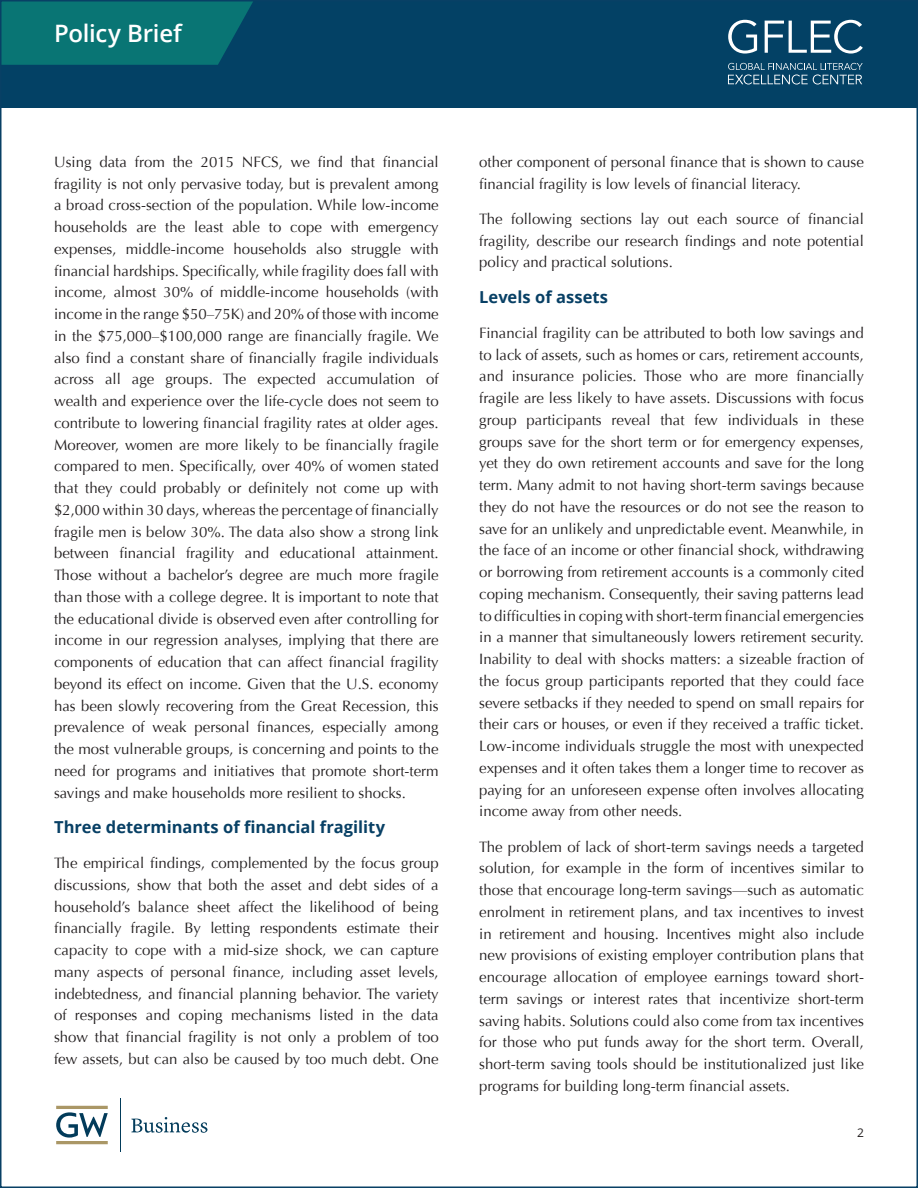
<style>
.page{position:relative;width:918px;height:1188px;background:#fff}
.page>*{position:absolute;margin:0;border:0;box-sizing:border-box;transform-origin:0 0}
.t1{font:600 24px "Open Sans";letter-spacing:-.01em;color:#fff}
.t2{font:700 16.5px "Open Sans";color:#084065}
.t3{font:15px/21.8px "Optima";color:#231f20;text-align:justify}
.t4{font:12px "Open Sans";color:#231f20}
</style>
<div class="page">
<div style="left:0;top:0;width:918px;height:108px;background:#034165"></div>
<svg style="left:3px;top:3px;width:249px;height:62px;background:#087172"></svg>
<svg style="left:728px;top:20px;width:29px;height:34px"></svg>
<svg style="left:765px;top:20px;width:98px;height:34px"></svg>
<svg style="left:728px;top:63px;width:135px;height:22px"></svg>
<hr style="left:120px;top:1098px;width:1px;height:54px;background:#023b5a">
<svg style="left:131px;top:1117px;width:76px;height:16px"></svg>
<svg style="left:56px;top:1112px;width:52px;height:26px"></svg>
<hr style="left:56px;top:1106px;width:52px;height:3px;background:#aa9766">
<hr style="left:56px;top:1141px;width:52px;height:3px;background:#aa9766">
<h1 class="t1" style="left:54px;top:23px;width:129px">Policy Brief</h1>
<p class="t3" style="left:54px;top:151px;width:386px">Using data from the 2015 NFCS, we find that financial fragility is not only pervasive today, but is prevalent among a broad cross-section of the population. While low-income households are the least able to cope with emergency expenses, middle-income households also struggle with financial hardships. Specifically, while fragility does fall with income, almost 30% of middle-income households (with income in the range $50–75K) and 20% of those with income in the $75,000–$100,000 range are financially fragile. We also find a constant share of financially fragile individuals across all age groups. The expected accumulation of wealth and experience over the life-cycle does not seem to contribute to lowering financial fragility rates at older ages.<br>Moreover, women are more likely to be financially fragile compared to men. Specifically, over 40% of women stated that they could probably or definitely not come up with $2,000 within 30 days, whereas the percentage of financially fragile men is below 30%. The data also show a strong link between financial fragility and educational attainment.<br>Those without a bachelor’s degree are much more fragile than those with a college degree. It is important to note that the educational divide is observed even after controlling for income in our regression analyses, implying that there are components of education that can affect financial fragility beyond its effect on income. Given that the U.S. economy has been slowly recovering from the Great Recession, this prevalence of weak personal finances, especially among the most vulnerable groups, is concerning and points to the need for programs and initiatives that promote short-term savings and make households more resilient to shocks.</p>
<p class="t2" style="left:54px;top:815px;width:333px">Three determinants of financial fragility</p>
<p class="t3" style="left:54px;top:852px;width:386px">The empirical findings, complemented by the focus group discussions, show that both the asset and debt sides of a household’s balance sheet affect the likelihood of being financially fragile. By letting respondents estimate their capacity to cope with a mid-size shock, we can capture many aspects of personal finance, including asset levels, indebtedness, and financial planning behavior. The variety of responses and coping mechanisms listed in the data show that financial fragility is not only a problem of too few assets, but can also be caused by too much debt. One</p>
<p class="t3" style="left:479px;top:151px;width:386px">other component of personal finance that is shown to cause financial fragility is low levels of financial literacy.</p>
<p class="t3" style="left:479px;top:208px;width:386px">The following sections lay out each source of financial fragility, describe our research findings and note potential policy and practical solutions.</p>
<p class="t2" style="left:479px;top:290px;width:130px">Levels of assets</p>
<p class="t3" style="left:479px;top:322px;width:386px">Financial fragility can be attributed to both low savings and to lack of assets, such as homes or cars, retirement accounts, and insurance policies. Those who are more financially fragile are less likely to have assets. Discussions with focus group participants reveal that few individuals in these groups save for the short term or for emergency expenses, yet they do own retirement accounts and save for the long term. Many admit to not having short-term savings because they do not have the resources or do not see the reason to save for an unlikely and unpredictable event. Meanwhile, in the face of an income or other financial shock, withdrawing or borrowing from retirement accounts is a commonly cited coping mechanism. Consequently, their saving patterns lead to difficulties in coping with short-term financial emergencies in a manner that simultaneously lowers retirement security.<br>Inability to deal with shocks matters: a sizeable fraction of the focus group participants reported that they could face severe setbacks if they needed to spend on small repairs for their cars or houses, or even if they received a traffic ticket.<br>Low-income individuals struggle the most with unexpected expenses and it often takes them a longer time to recover as paying for an unforeseen expense often involves allocating income away from other needs.</p>
<p class="t3" style="left:479px;top:836px;width:386px">The problem of lack of short-term savings needs a targeted solution, for example in the form of incentives similar to those that encourage long-term savings—such as automatic enrolment in retirement plans, and tax incentives to invest in retirement and housing. Incentives might also include new provisions of existing employer contribution plans that encourage allocation of employee earnings toward short&shy;term savings or interest rates that incentivize short-term saving habits. Solutions could also come from tax incentives for those who put funds away for the short term. Overall, short-term saving tools should be institutionalized just like programs for building long-term financial assets.</p>
<p class="t4" style="left:857px;top:1128px;width:8px">2</p>
</div>
